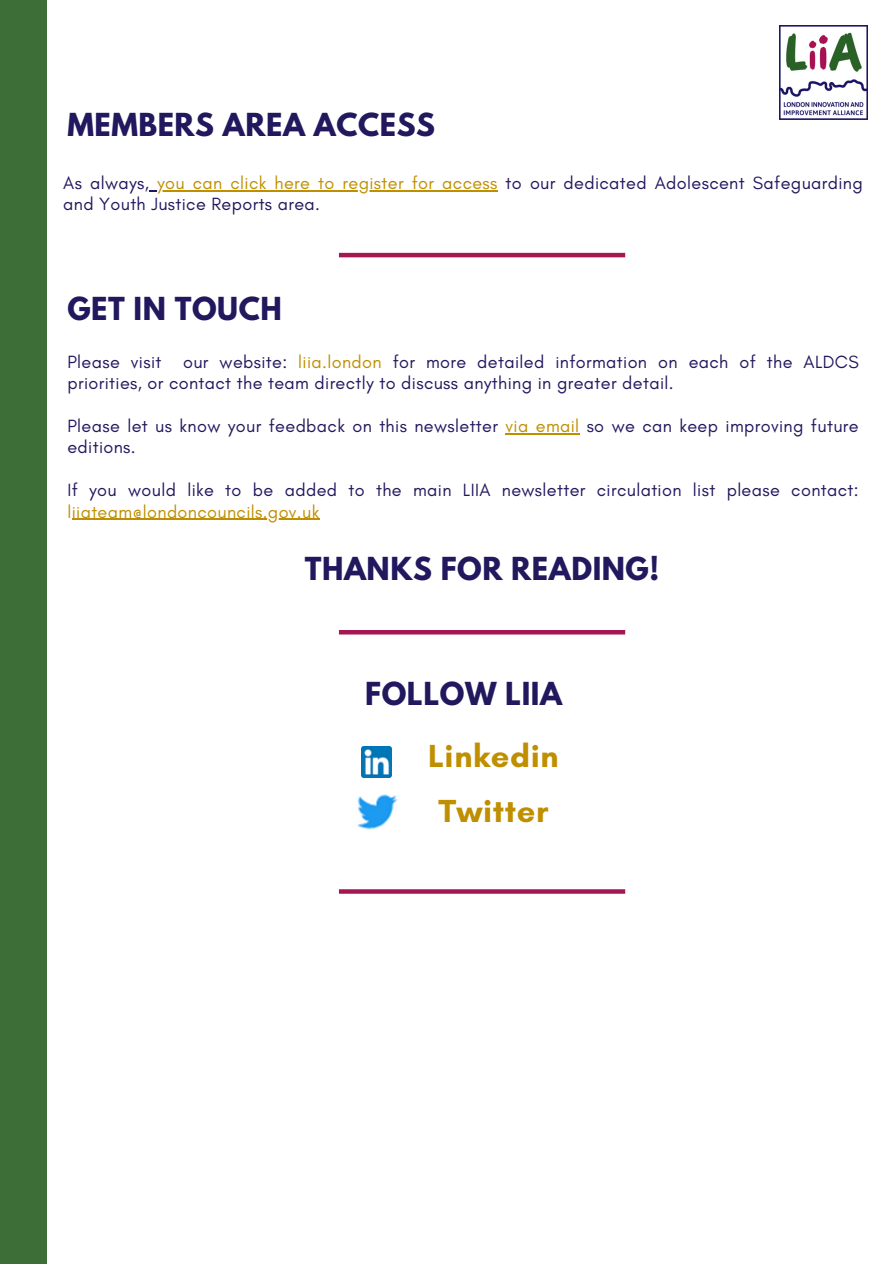
<style>
.page{position:relative;width:894px;height:1264px;background:#fff}
.page>*{position:absolute;margin:0;border:0;box-sizing:border-box;transform-origin:0 0}
.t1{font:700 32.55px "Glacial Indifference";letter-spacing:.02em;color:#bf8f00}
.t2{font:700 28.05px "League Spartan";letter-spacing:.02em;color:#21185e}
.t3{font:18px/21.5px "Glacial Indifference";letter-spacing:.02em;color:#21185e}
.s1{color:#bf8f00}
</style>
<div class="page">
<div style="left:0;top:0;width:46px;height:1263px;background:#3d6e38"></div>
<img style="left:779px;top:26px;width:88px;height:93px">
<hr style="left:339px;top:630px;width:286px;height:4px;background:#a41752">
<img style="left:357px;top:794px;width:41px;height:36px">
<img style="left:361px;top:746px;width:30px;height:31px">
<hr style="left:505px;top:433px;width:74px;height:1px;background:#bf8f00">
<hr style="left:72px;top:518px;width:247px;height:1px;background:#bf8f00">
<svg style="left:339px;top:889px;width:286px;height:4px"></svg>
<hr style="left:157px;top:190px;width:340px;height:1px;background:#bf8f00">
<hr style="left:339px;top:253px;width:286px;height:4px;background:#a41752">
<p class="t2" style="left:67px;top:111px;width:369px">MEMBERS AREA ACCESS</p>
<p class="t3" style="left:63px;top:172px;width:800px">As always, <span class="s1">you can click here to register for access</span> to our dedicated Adolescent Safeguarding and Youth Justice Reports area.</p>
<p class="t2" style="left:67px;top:294px;width:216px">GET IN TOUCH</p>
<p class="t3" style="left:67px;top:350px;width:792px">Please visit our website: <span class="s1">liia.london</span> for more detailed information on each of the ALDCS priorities, or contact the team directly to discuss anything in greater detail.</p>
<p class="t3" style="left:67px;top:415px;width:792px">Please let us know your feedback on this newsletter <span class="s1">via email</span> so we can keep improving future editions.</p>
<p class="t3" style="left:67px;top:479px;width:792px">If you would like to be added to the main LIIA newsletter circulation list please contact: <span class="s1">liiateam@londoncouncils.gov.uk</span></p>
<p class="t2" style="left:305px;top:555px;width:356px">THANKS FOR READING!</p>
<p class="t2" style="left:365px;top:680px;width:198px">FOLLOW LIIA</p>
<p class="t1" style="left:428px;top:736px;width:132px">Linkedin</p>
<p class="t1" style="left:438px;top:791px;width:112px">Twitter</p>
</div>
